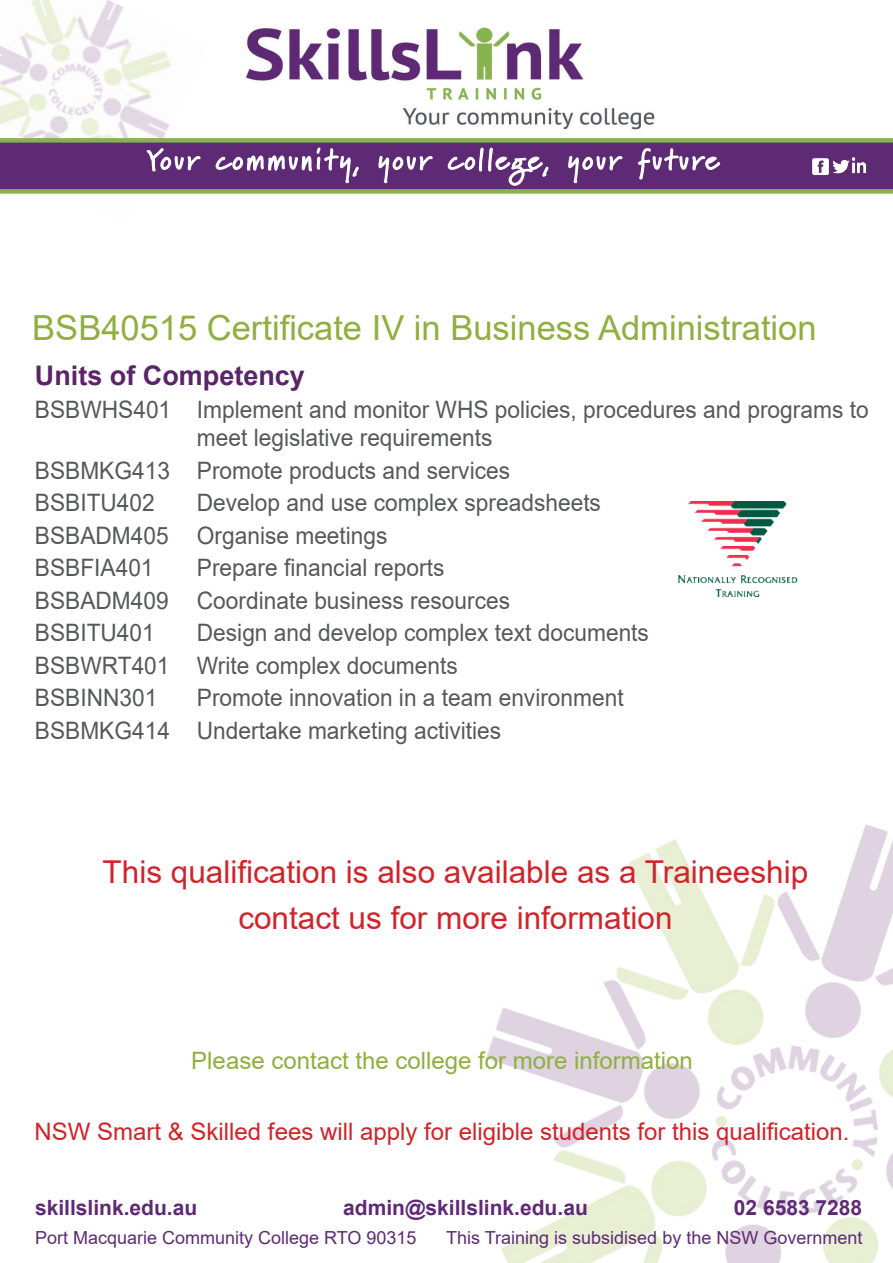
<style>
.page{position:relative;width:893px;height:1263px;background:#fff}
.page>*{position:absolute;margin:0;border:0;box-sizing:border-box;transform-origin:0 0}
.body{font:34.5px "Arial";color:#8faf3e}
.body-2{font:31.5px "Arial";color:#d1232a}
.body-3{font:700 27px "Arial";color:#5b2469}
.body-4{font:24px/28.5px "Arial";color:#57585a;scale:.95 1}
.body-5{font:24px "Arial";color:#d1232a}
.body-6{font:24px "Arial";color:#8faf3e}
.body-7{font:700 21px "Arial";color:#5e2a75}
.body-8{font:18px "Arial";color:#5e2a75}
</style>
<div class="page">
<img style="left:486px;top:824px;width:407px;height:439px">
<img style="left:0;top:0;width:171px;height:138px">
<img style="left:360px;top:27px;width:295px;height:103px">
<div style="left:0;top:140px;width:893px;height:51px;background:#5e2a75"></div>
<svg style="left:0;top:0;width:36px;height:24px"></svg>
<img style="left:812px;top:158px;width:38px;height:18px">
<img style="left:852px;top:157px;width:15px;height:17px">
<svg style="left:146px;top:148px;width:55px;height:24px"></svg>
<svg style="left:215px;top:28px;width:145px;height:156px"></svg>
<svg style="left:378px;top:27px;width:55px;height:157px"></svg>
<svg style="left:447px;top:147px;width:102px;height:39px"></svg>
<svg style="left:567px;top:27px;width:56px;height:157px"></svg>
<svg style="left:638px;top:148px;width:83px;height:32px"></svg>
<div style="left:0;top:189px;width:893px;height:5px;background:#87b250"></div>
<div style="left:0;top:138px;width:893px;height:5px;background:#87b250"></div>
<img style="left:678px;top:502px;width:119px;height:94px">
<p class="body" style="left:32px;top:304px;width:786px">BSB40515 Certificate IV in Business Administration</p>
<p class="body-3" style="left:35px;top:357px;width:272px">Units of Competency</p>
<p class="body-4" style="left:197px;top:395px;width:709px;text-indent:-162px">BSBWHS401 Implement and monitor WHS policies, procedures and programs to meet legislative requirements</p>
<p class="body-4" style="left:35px;top:456px;width:502px">BSBMKG413 Promote products and services</p>
<p class="body-4" style="left:35px;top:488px;width:128px">BSBITU402</p>
<p class="body-4" style="left:197px;top:488px;width:427px">Develop and use complex spreadsheets</p>
<p class="body-4" style="left:35px;top:521px;width:373px">BSBADM405 Organise meetings</p>
<p class="body-4" style="left:35px;top:553px;width:126px">BSBFIA401</p>
<p class="body-4" style="left:197px;top:553px;width:262px">Prepare financial reports</p>
<p class="body-4" style="left:35px;top:586px;width:502px">BSBADM409 Coordinate business resources</p>
<p class="body-4" style="left:35px;top:618px;width:128px">BSBITU401</p>
<p class="body-4" style="left:197px;top:618px;width:477px">Design and develop complex text documents</p>
<p class="body-4" style="left:35px;top:651px;width:447px">BSBWRT401 Write complex documents</p>
<p class="body-4" style="left:35px;top:683px;width:130px">BSBINN301</p>
<p class="body-4" style="left:197px;top:683px;width:451px">Promote innovation in a team environment</p>
<p class="body-4" style="left:35px;top:716px;width:492px">BSBMKG414 Undertake marketing activities</p>
<p class="body-2" style="left:103px;top:850px;width:707px">This qualification is also available as a Traineeship</p>
<p class="body-2" style="left:238px;top:896px;width:436px">contact us for more information</p>
<p class="body-6" style="left:191px;top:1044px;width:503px">Please contact the college for more information</p>
<p class="body-5" style="left:35px;top:1114px;width:816px">NSW Smart &amp; Skilled fees will apply for eligible students for this qualification.</p>
<p class="body-7" style="left:35px;top:1192px;width:164px">skillslink.edu.au</p>
<p class="body-7" style="left:343px;top:1192px;width:246px">admin@skillslink.edu.au</p>
<p class="body-7" style="left:734px;top:1192px;width:130px">02 6583 7288</p>
<p class="body-8" style="left:35px;top:1225px;width:383px">Port Macquarie Community College RTO 90315</p>
<p class="body-8" style="left:446px;top:1225px;width:418px">This Training is subsidised by the NSW Government</p>
</div>
